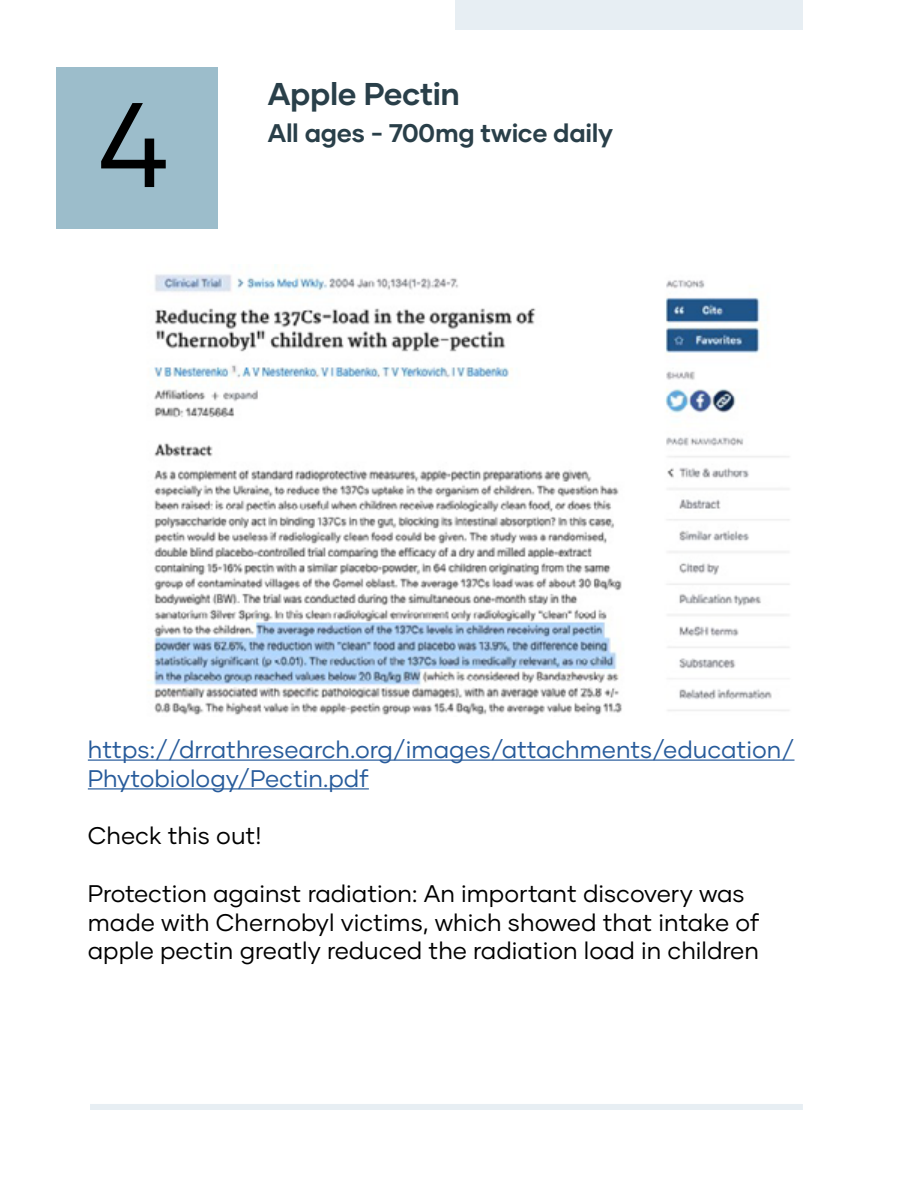
<style>
.page{position:relative;width:918px;height:1188px;background:#fff}
.page>*{position:absolute;margin:0;border:0;box-sizing:border-box;transform-origin:0 0}
.t1{font:120px "Gilmer";color:#000}
.t2{font:700 31.5px "Gilmer";letter-spacing:-.015em;color:#293f49}
.t3{font:700 25.5px "Gilmer";letter-spacing:-.01em;color:#293f49}
.t4{font:24px/28.8px "Gilmer";color:#000}
.t5{font:24px/28.8px "Gilmer";color:#275b9b}
</style>
<div class="page">
<div style="left:455px;top:0;width:348px;height:30px;background:#e7eef3"></div>
<div style="left:90px;top:1104px;width:713px;height:6px;background:#e7eef3"></div>
<div style="left:56px;top:67px;width:162px;height:162px;background:#9cbdcb"></div>
<hr style="left:88px;top:760px;width:707px;height:1px;background:#275b9b">
<hr style="left:88px;top:788px;width:281px;height:2px;background:#275b9b">
<img style="left:148px;top:265px;width:641px;height:450px">
<h1 class="t1" style="left:98px;top:71px;width:73px">4</h1>
<h2 class="t2" style="left:268px;top:74px;width:194px">Apple Pectin</h2>
<p class="t3" style="left:268px;top:118px;width:347px">All ages - 700mg twice daily</p>
<p class="t5" style="left:88px;top:735px;width:708px">https://drrathresearch.org/images/attachments/education/<br>Phytobiology/Pectin.pdf</p>
<p class="t4" style="left:88px;top:821px;width:175px">Check this out!</p>
<p class="t4" style="left:88px;top:879px;width:673px">Protection against radiation: An important discovery was made with Chernobyl victims, which showed that intake of apple pectin greatly reduced the radiation load in children</p>
</div>
